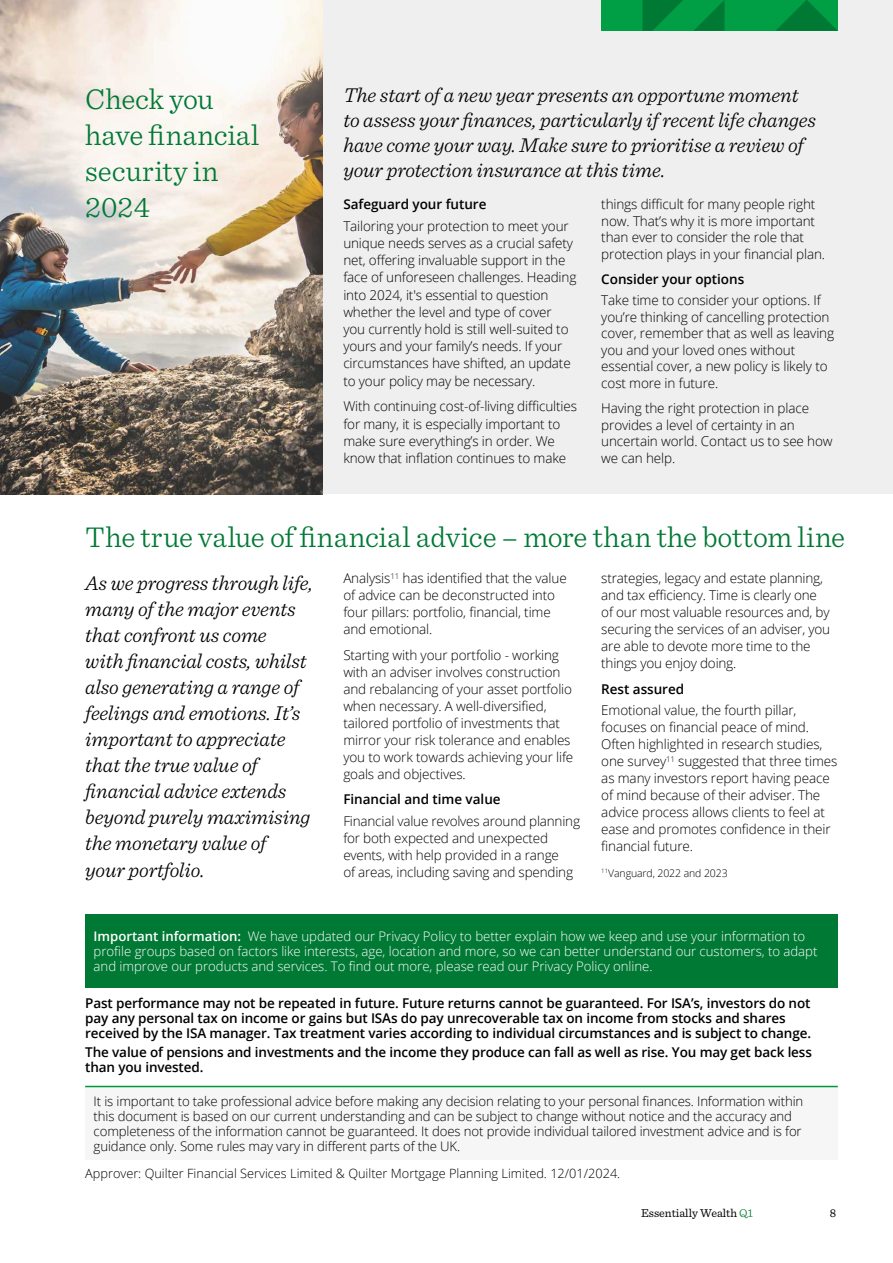
<style>
.page{position:relative;width:893px;height:1263px;background:#fff}
.page>*{position:absolute;margin:0;border:0;box-sizing:border-box;transform-origin:0 0}
.t1{font:300 30px/36px "Sentinel";color:#007935}
.t2{font:italic 300 21px/26.1px "Sentinel";letter-spacing:-.005em;color:#000}
.t3{font:300 13.5px/17px "Open Sans";letter-spacing:-.01em;color:#000}
.t4{font:600 13.5px/15px "Open Sans";letter-spacing:-.01em;color:#000}
.t5{font:300 13.2px/15px "Open Sans";letter-spacing:-.01em;color:#000}
.t6{font:300 13.2px/15px "Open Sans";letter-spacing:-.005em;color:#fff}
.t7{font:300 12.75px "Open Sans";color:#000}
.t8{font:12px "Sentinel";color:#000}
.t9{font:300 10.5px "Open Sans";letter-spacing:-.01em;color:#000}
.s1{font-weight:600}
.s2{font-weight:300;color:#007935}
</style>
<div class="page">
<div style="left:0;top:0;width:893px;height:494px;background:#ededed"></div>
<img style="left:0;top:0;width:322px;height:494px">
<svg style="left:27px;top:49px;width:224px;height:251px"></svg>
<div style="left:601px;top:0;width:237px;height:31px;background:#009f46"></div>
<svg style="left:694px;top:0;width:30px;height:31px"></svg>
<svg style="left:776px;top:0;width:62px;height:31px"></svg>
<svg style="left:642px;top:0;width:41px;height:31px"></svg>
<div style="left:85px;top:1086px;width:753px;height:74px;background:#f6f6f6"></div>
<div style="left:85px;top:914px;width:753px;height:73px;background:#007935"></div>
<hr style="left:85px;top:1086px;width:753px;height:1px;background:#00983c">
<h1 class="t1" style="left:85px;top:79px;width:176px">Check you have financial security in<br>2024</h1>
<h2 class="t2" style="left:343px;top:81px;width:474px;line-height:25.2px">The start of a new year presents an opportune moment to assess your finances, particularly if recent life changes have come your way. Make sure to prioritise a review of your protection insurance at this time.</h2>
<p class="t4" style="left:343px;top:196px;width:145px">Safeguard your future</p>
<p class="t3" style="left:343px;top:217px;width:235px">Tailoring your protection to meet your unique needs serves as a crucial safety net, offering invaluable support in the face of unforeseen challenges. Heading into 2024, it's essential to question whether the level and type of cover you currently hold is still well-suited to yours and your family’s needs. If your circumstances have shifted, an update to your policy may be necessary.</p>
<p class="t3" style="left:343px;top:397px;width:235px">With continuing cost-of-living difficulties for many, it is especially important to make sure everything’s in order. We know that inflation continues to make</p>
<p class="t3" style="left:601px;top:196px;width:225px">things difficult for many people right now. That’s why it is more important than ever to consider the role that protection plays in your financial plan.</p>
<p class="t4" style="left:601px;top:271px;width:144px">Consider your options</p>
<p class="t3" style="left:601px;top:291px;width:234px">Take time to consider your options. If you’re thinking of cancelling protection cover, remember that as well as leaving you and your loved ones without essential cover, a new policy is likely to cost more in future.</p>
<p class="t3" style="left:601px;top:400px;width:233px">Having the right protection in place provides a level of certainty in an uncertain world. Contact us to see how we can help.</p>
<h1 class="t1" style="left:85px;top:517px;width:761px">The true value of financial advice – more than the bottom line</h1>
<p class="t2" style="left:85px;top:568px;width:229px">As we progress through life, many of the major events that confront us come<br>with financial costs, whilst also generating a range of feelings and emotions. It’s important to appreciate that the true value of financial advice extends beyond purely maximising the monetary value of<br>your portfolio.</p>
<p class="t3" style="left:343px;top:570px;width:225px">Analysis<sup>11</sup> has identified that the value of advice can be deconstructed into four pillars: portfolio, financial, time and emotional.</p>
<p class="t3" style="left:343px;top:646px;width:231px">Starting with your portfolio - working with an adviser involves construction and rebalancing of your asset portfolio when necessary. A well-diversified, tailored portfolio of investments that mirror your risk tolerance and enables you to work towards achieving your life goals and objectives.</p>
<p class="t4" style="left:343px;top:792px;width:159px">Financial and time value</p>
<p class="t3" style="left:343px;top:812px;width:238px">Financial value revolves around planning for both expected and unexpected events, with help provided in a range<br>of areas, including saving and spending</p>
<p class="t3" style="left:601px;top:570px;width:230px">strategies, legacy and estate planning, and tax efficiency. Time is clearly one of our most valuable resources and, by securing the services of an adviser, you are able to devote more time to the things you enjoy doing.</p>
<p class="t4" style="left:601px;top:681px;width:84px">Rest assured</p>
<p class="t3" style="left:601px;top:701px;width:238px">Emotional value, the fourth pillar, focuses on financial peace of mind.<br>Often highlighted in research studies, one survey<sup>11</sup> suggested that three times as many investors report having peace of mind because of their adviser. The advice process allows clients to feel at ease and promotes confidence in their financial future.</p>
<p class="t9" style="left:601px;top:866px;width:128px"><sup>11</sup>Vanguard, 2022 and 2023</p>
<p class="t6" style="left:94px;top:928px;width:725px"><span class="s1">Important information:</span> We have updated our Privacy Policy to better explain how we keep and use your information to profile groups based on factors like interests, age, location and more, so we can better understand our customers, to adapt and improve our products and services. To find out more, please read our Privacy Policy online.</p>
<p class="t4" style="left:85px;top:995px;width:727px">Past performance may not be repeated in future. Future returns cannot be guaranteed. For ISA’s, investors do not pay any personal tax on income or gains but ISAs do pay unrecoverable tax on income from stocks and shares received by the ISA manager. Tax treatment varies according to individual circumstances and is subject to change.</p>
<p class="t4" style="left:85px;top:1045px;width:728px">The value of pensions and investments and the income they produce can fall as well as rise. You may get back less than you invested.</p>
<p class="t5" style="left:94px;top:1093px;width:711px">It is important to take professional advice before making any decision relating to your personal finances. Information within this document is based on our current understanding and can be subject to change without notice and the accuracy and completeness of the information cannot be guaranteed. It does not provide individual tailored investment advice and is for guidance only. Some rules may vary in different parts of the UK.</p>
<p class="t7" style="left:85px;top:1164px;width:537px">Approver: Quilter Financial Services Limited &amp; Quilter Mortgage Planning Limited. 12/01/2024.</p>
<p class="t8" style="left:641px;top:1204px;width:113px">Essentially Wealth <span class="s2">Q1</span></p>
<p class="t8" style="left:830px;top:1204px;width:8px">8</p>
</div>
